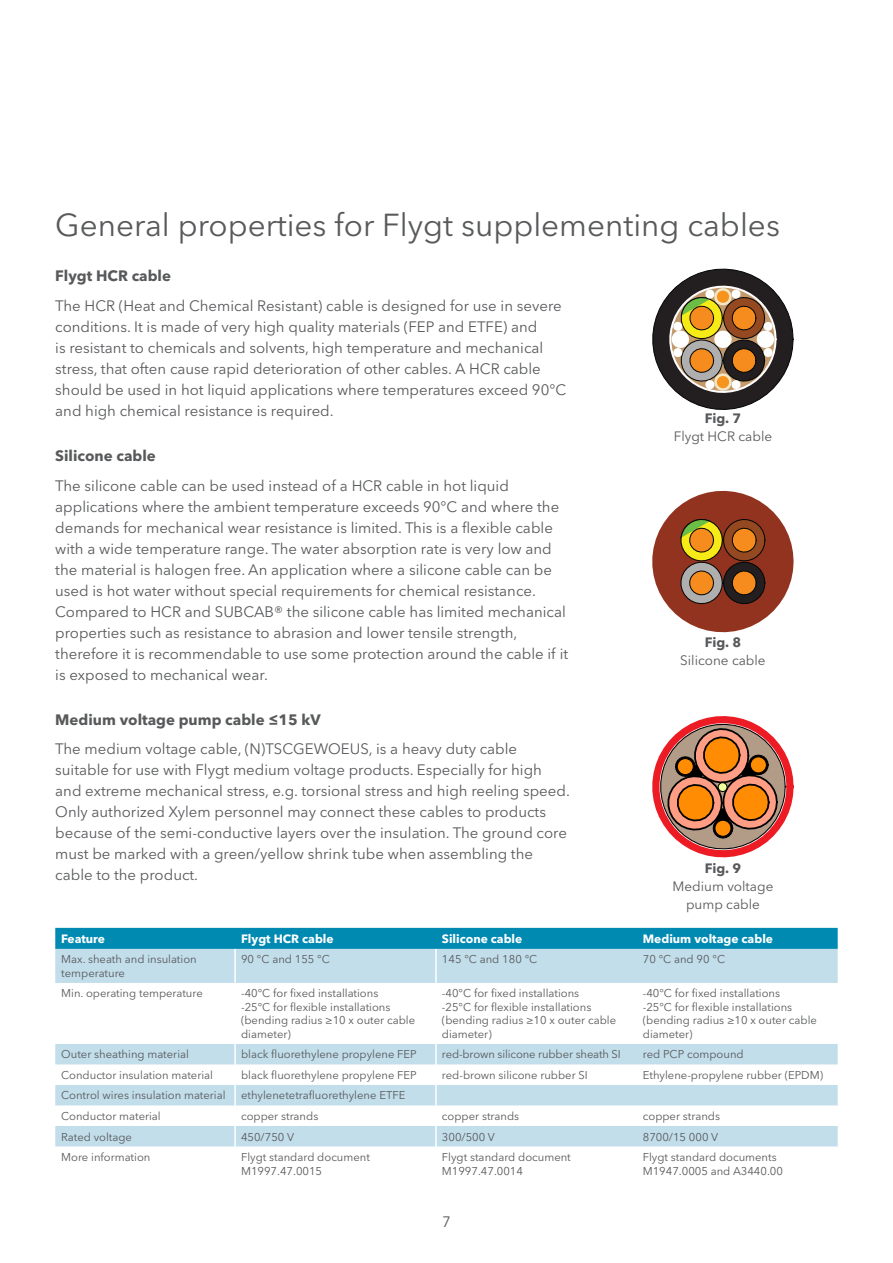
<style>
.page{position:relative;width:893px;height:1263px;background:#fff}
.page>*{position:absolute;margin:0;border:0;box-sizing:border-box;transform-origin:0 0}
.t1{font:31.5px "Avenir Next LT Pro";color:#58595b}
.t2{font:15px/21px "Avenir Next LT Pro";color:#58595b}
.t3{font:700 15px "Avenir Next LT Pro";color:#58595b}
.t4{font:13.5px/18px "Avenir Next LT Pro";color:#58595b;text-align:center}
.t5{font:700 13.5px "Avenir Next LT Pro";letter-spacing:-.01em;color:#58595b}
.t6{font:700 12px "Avenir Next LT Pro";color:#fff}
.t7{font:11.25px/13.5px "Avenir Next LT Pro";color:#58595b}
</style>
<div class="page">
<svg style="left:652px;top:269px;width:142px;height:141px"></svg>
<svg style="left:652px;top:491px;width:142px;height:141px"></svg>
<svg style="left:652px;top:716px;width:142px;height:141px"></svg>
<div style="left:715px;top:820px;width:16px;height:16px;background:#ff8c03;border-radius:50%"></div>
<div style="left:714px;top:820px;width:17px;height:17px;border:1px solid #000;border-radius:50%"></div>
<div style="left:718px;top:783px;width:9px;height:8px;background:#f0ff9c;border-radius:50%"></div>
<div style="left:718px;top:782px;width:9px;height:10px;border:1px solid #000;border-radius:50%"></div>
<div style="left:55px;top:928px;width:783px;height:21px;background:#008ab2"></div>
<svg style="left:55px;top:949px;width:783px;height:197px"></svg>
<hr style="left:234px;top:949px;width:2px;height:34px;background:#fff">
<hr style="left:435px;top:949px;width:2px;height:34px;background:#fff">
<hr style="left:234px;top:983px;width:2px;height:61px;background:#fff">
<hr style="left:435px;top:983px;width:2px;height:61px;background:#fff">
<hr style="left:234px;top:1044px;width:2px;height:20px;background:#fff">
<hr style="left:435px;top:1044px;width:2px;height:20px;background:#fff">
<hr style="left:234px;top:1064px;width:2px;height:21px;background:#fff">
<hr style="left:435px;top:1064px;width:2px;height:21px;background:#fff">
<hr style="left:234px;top:1085px;width:2px;height:20px;background:#fff">
<hr style="left:435px;top:1085px;width:2px;height:20px;background:#fff">
<hr style="left:234px;top:1105px;width:2px;height:21px;background:#fff">
<hr style="left:435px;top:1105px;width:2px;height:21px;background:#fff">
<hr style="left:234px;top:1126px;width:2px;height:20px;background:#fff">
<hr style="left:435px;top:1126px;width:2px;height:20px;background:#fff">
<h1 class="t1" style="left:55px;top:207px;width:726px">General properties for Flygt supplementing cables</h1>
<p class="t3" style="left:55px;top:267px;width:117px">Flygt HCR cable</p>
<p class="t2" style="left:55px;top:295px;width:512px">The HCR (Heat and Chemical Resistant) cable is designed for use in severe conditions. It is made of very high quality materials (FEP and ETFE) and<br>is resistant to chemicals and solvents, high temperature and mechanical stress, that often cause rapid deterioration of other cables. A HCR cable should be used in hot liquid applications where temperatures exceed 90°C and high chemical resistance is required.</p>
<p class="t3" style="left:55px;top:446px;width:102px">Silicone cable</p>
<p class="t2" style="left:55px;top:475px;width:515px">The silicone cable can be used instead of a HCR cable in hot liquid applications where the ambient temperature exceeds 90°C and where the demands for mechanical wear resistance is limited. This is a flexible cable with a wide temperature range. The water absorption rate is very low and the material is halogen free. An application where a silicone cable can be used is hot water without special requirements for chemical resistance.<br>Compared to HCR and SUBCAB® the silicone cable has limited mechanical properties such as resistance to abrasion and lower tensile strength, therefore it is recommendable to use some protection around the cable if it is exposed to mechanical wear.</p>
<p class="t3" style="left:55px;top:710px;width:267px">Medium voltage pump cable ≤15 kV</p>
<p class="t2" style="left:55px;top:739px;width:516px">The medium voltage cable, (N)TSCGEWOEUS, is a heavy duty cable suitable for use with Flygt medium voltage products. Especially for high and extreme mechanical stress, e.g. torsional stress and high reeling speed.<br>Only authorized Xylem personnel may connect these cables to products because of the semi-conductive layers over the insulation. The ground core must be marked with a green/yellow shrink tube when assembling the cable to the product.</p>
<p class="t5" style="left:705px;top:410px;width:38px">Fig. 7</p>
<p class="t4" style="left:674px;top:427px;width:100px">Flygt HCR cable</p>
<p class="t5" style="left:705px;top:634px;width:38px">Fig. 8</p>
<p class="t4" style="left:680px;top:652px;width:87px">Silicone cable</p>
<p class="t5" style="left:705px;top:860px;width:38px">Fig. 9</p>
<p class="t4" style="left:673px;top:877px;width:102px">Medium voltage pump cable</p>
<p class="t6" style="left:61px;top:931px;width:45px">Feature</p>
<p class="t6" style="left:241px;top:931px;width:94px">Flygt HCR cable</p>
<p class="t6" style="left:442px;top:931px;width:82px">Silicone cable</p>
<p class="t6" style="left:643px;top:931px;width:132px">Medium voltage cable</p>
<p class="t7" style="left:61px;top:953px;width:137px">Max. sheath and insulation temperature</p>
<p class="t7" style="left:241px;top:953px;width:90px">90 °C and 155 °C</p>
<p class="t7" style="left:442px;top:953px;width:97px">145 °C and 180 °C</p>
<p class="t7" style="left:643px;top:953px;width:84px">70 °C and 90 °C</p>
<p class="t7" style="left:61px;top:987px;width:143px">Min. operating temperature</p>
<p class="t7" style="left:241px;top:987px;width:176px">-40°C for fixed installations<br>-25°C for flexible installations (bending radius ≥10 x outer cable diameter)</p>
<p class="t7" style="left:442px;top:987px;width:176px">-40°C for fixed installations<br>-25°C for flexible installations (bending radius ≥10 x outer cable diameter)</p>
<p class="t7" style="left:643px;top:987px;width:176px">-40°C for fixed installations<br>-25°C for flexible installations (bending radius ≥10 x outer cable diameter)</p>
<p class="t7" style="left:61px;top:1048px;width:129px">Outer sheathing material</p>
<p class="t7" style="left:241px;top:1048px;width:177px">black fluorethylene propylene FEP</p>
<p class="t7" style="left:442px;top:1048px;width:180px">red-brown silicone rubber sheath SI</p>
<p class="t7" style="left:643px;top:1048px;width:102px">red PCP compound</p>
<p class="t7" style="left:61px;top:1068px;width:153px">Conductor insulation material</p>
<p class="t7" style="left:241px;top:1068px;width:177px">black fluorethylene propylene FEP</p>
<p class="t7" style="left:442px;top:1068px;width:147px">red-brown silicone rubber SI</p>
<p class="t7" style="left:643px;top:1068px;width:182px">Ethylene-propylene rubber (EPDM)</p>
<p class="t7" style="left:61px;top:1089px;width:166px">Control wires insulation material</p>
<p class="t7" style="left:241px;top:1089px;width:166px">ethylenetetrafluorethylene ETFE</p>
<p class="t7" style="left:61px;top:1109px;width:101px">Conductor material</p>
<p class="t7" style="left:241px;top:1109px;width:79px">copper strands</p>
<p class="t7" style="left:442px;top:1109px;width:79px">copper strands</p>
<p class="t7" style="left:643px;top:1109px;width:79px">copper strands</p>
<p class="t7" style="left:61px;top:1130px;width:72px">Rated voltage</p>
<p class="t7" style="left:241px;top:1130px;width:54px">450/750 V</p>
<p class="t7" style="left:442px;top:1130px;width:54px">300/500 V</p>
<p class="t7" style="left:643px;top:1130px;width:77px">8700/15 000 V</p>
<p class="t7" style="left:61px;top:1150px;width:91px">More information</p>
<p class="t7" style="left:241px;top:1150px;width:130px">Flygt standard document<br>M1997.47.0015</p>
<p class="t7" style="left:442px;top:1150px;width:130px">Flygt standard document<br>M1997.47.0014</p>
<p class="t7" style="left:643px;top:1150px;width:142px">Flygt standard documents<br>M1947.0005 and A3440.00</p>
<p class="t2" style="left:442px;top:1212px;width:10px">7</p>
</div>
